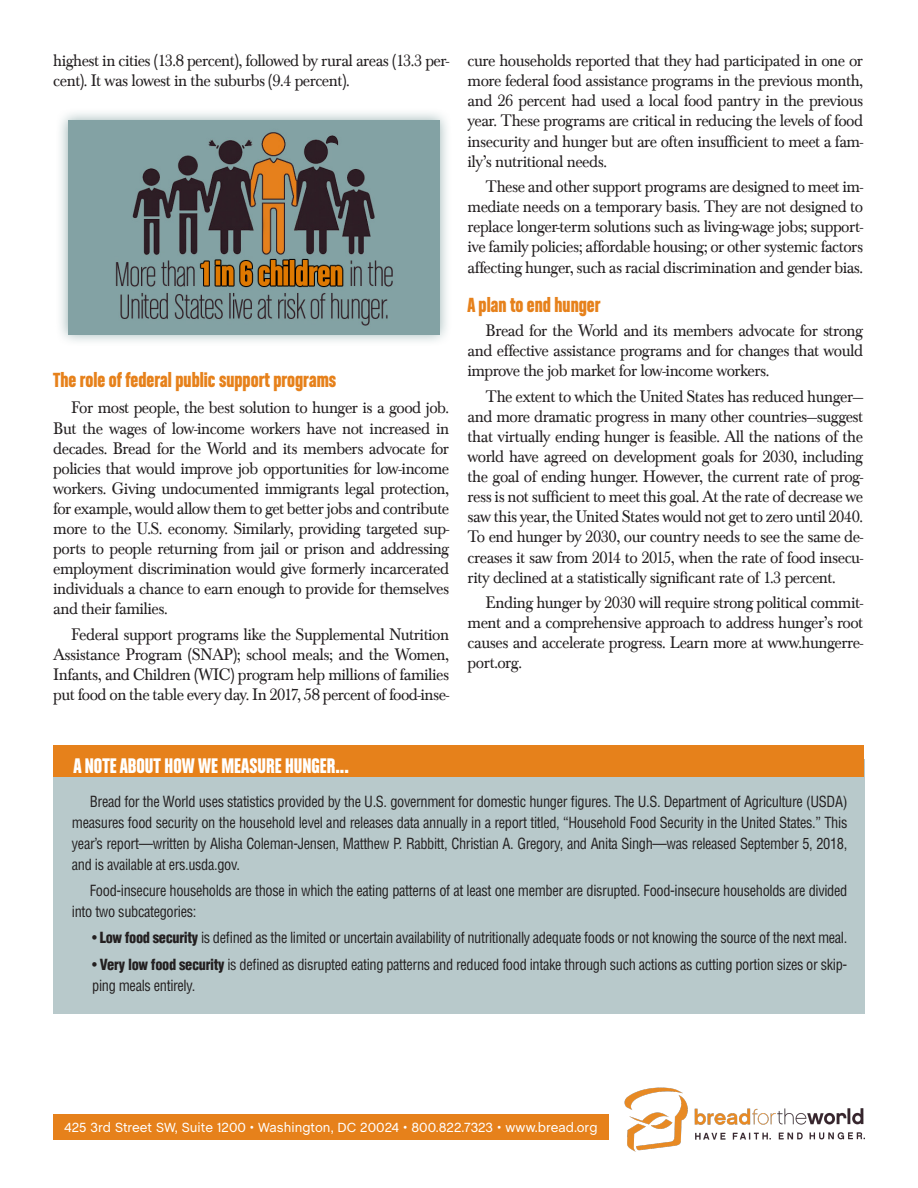
<style>
.page{position:relative;width:918px;height:1188px;background:#fff}
.page>*{position:absolute;margin:0;border:0;box-sizing:border-box;transform-origin:0 0}
.Subhead_-_Fact_Sheet{font:22.5px "Chalet Comprime Hong Kong Sixty";color:#fff}
.Subhead_-_Fact_Sheet-2{font:21.75px "Chalet Comprime Hong Kong Sixty";color:#e6811b}
.Body_text_-_Fact_She{font:17.25px/20.1px "Baskerville Com";letter-spacing:-.03em;color:#231f20;text-align:justify;scale:.96 1}
.Body_text_-_Fact_She-2{font:condensed 15px/21px "Helvetica";letter-spacing:-.025em;color:#231f20;scale:.96 1}
.t1{font:13.5px "Chalet";color:#fff}
.s1{font-weight:900}
</style>
<div class="page">
<div style="left:53px;top:1114px;width:555px;height:26px;background:#e6811b"></div>
<img style="left:624px;top:1087px;width:241px;height:65px">
<div style="left:53px;top:759px;width:812px;height:254px;background:#b8c9cb"></div>
<div style="left:53px;top:745px;width:811px;height:32px;background:#e6811b"></div>
<div style="left:55px;top:108px;width:397px;height:239px;background:#83a2a2;opacity:.83"></div>
<img style="left:68px;top:120px;width:371px;height:214px">
<p class="Body_text_-_Fact_She" style="left:53px;top:51px;width:414px">highest in cities (13.8 percent), followed by rural areas (13.3 per&shy;cent). It was lowest in the suburbs (9.4 percent).</p>
<p class="Subhead_-_Fact_Sheet-2" style="left:53px;top:367px;width:284px">The role of federal public support programs</p>
<p class="Body_text_-_Fact_She" style="left:53px;top:398px;width:414px;text-indent:18px">For most people, the best solution to hunger is a good job.<br>But the wages of low-income workers have not increased in decades. Bread for the World and its members advocate for policies that would improve job opportunities for low-income workers. Giving undocumented immigrants legal protection, for example, would allow them to get better jobs and contribute more to the U.S. economy. Similarly, providing targeted sup&shy;ports to people returning from jail or prison and addressing employment discrimination would give formerly incarcerated individuals a chance to earn enough to provide for themselves and their families.</p>
<p class="Body_text_-_Fact_She" style="left:53px;top:625px;width:414px;text-indent:18px">Federal support programs like the Supplemental Nutrition Assistance Program (SNAP); school meals; and the Women, Infants, and Children (WIC) program help millions of families put food on the table every day. In 2017, 58 percent of food-inse-</p>
<p class="Body_text_-_Fact_She" style="left:468px;top:51px;width:414px">cure households reported that they had participated in one or more federal food assistance programs in the previous month, and 26 percent had used a local food pantry in the previous year. These programs are critical in reducing the levels of food insecurity and hunger but are often insufficient to meet a fam&shy;ily’s nutritional needs.</p>
<p class="Body_text_-_Fact_She" style="left:468px;top:177px;width:414px;text-indent:18px">These and other support programs are designed to meet im&shy;mediate needs on a temporary basis. They are not designed to replace longer-term solutions such as living-wage jobs; support&shy;ive family policies; affordable housing; or other systemic factors affecting hunger, such as racial discrimination and gender bias.</p>
<p class="Subhead_-_Fact_Sheet-2" style="left:468px;top:292px;width:134px">A plan to end hunger</p>
<p class="Body_text_-_Fact_She" style="left:468px;top:321px;width:414px;text-indent:18px">Bread for the World and its members advocate for strong and effective assistance programs and for changes that would improve the job market for low-income workers.</p>
<p class="Body_text_-_Fact_She" style="left:468px;top:386px;width:414px;text-indent:18px">The extent to which the United States has reduced hunger— and more dramatic progress in many other countries—suggest that virtually ending hunger is feasible. All the nations of the world have agreed on development goals for 2030, including the goal of ending hunger. However, the current rate of prog&shy;ress is not sufficient to meet this goal. At the rate of decrease we saw this year, the United States would not get to zero until 2040.<br>To end hunger by 2030, our country needs to see the same de&shy;creases it saw from 2014 to 2015, when the rate of food insecu&shy;rity declined at a statistically significant rate of 1.3 percent.</p>
<p class="Body_text_-_Fact_She" style="left:468px;top:593px;width:414px;text-indent:18px">Ending hunger by 2030 will require strong political commit&shy;ment and a comprehensive approach to address hunger’s root causes and accelerate progress. Learn more at www.hungerre&shy;port.org.</p>
<p class="Subhead_-_Fact_Sheet" style="left:74px;top:752px;width:277px">A NOTE ABOUT HOW WE MEASURE HUNGER...</p>
<p class="Body_text_-_Fact_She-2" style="left:72px;top:790px;width:809px;text-align:justify;text-indent:18px">Bread for the World uses statistics provided by the U.S. government for domestic hunger figures. The U.S. Department of Agriculture (USDA) measures food security on the household level and releases data annually in a report titled, “Household Food Security in the United States.” This year’s report—written by Alisha Coleman-Jensen, Matthew P. Rabbitt, Christian A. Gregory, and Anita Singh—was released September 5, 2018, and is available at ers.usda.gov.</p>
<p class="Body_text_-_Fact_She-2" style="left:72px;top:880px;width:809px;text-indent:18px">Food-insecure households are those in which the eating patterns of at least one member are disrupted. Food-insecure households are divided into two subcategories:</p>
<p class="Body_text_-_Fact_She-2" style="left:92px;top:927px;width:788px">• <span class="s1">Low food security</span> is defined as the limited or uncertain availability of nutritionally adequate foods or not knowing the source of the next meal.</p>
<p class="Body_text_-_Fact_She-2" style="left:92px;top:954px;width:788px">• <span class="s1">Very low food security</span> is defined as disrupted eating patterns and reduced food intake through such actions as cutting portion sizes or skip&shy;ping meals entirely.</p>
<p class="t1" style="left:64px;top:1119px;width:535px">425 3rd Street SW, Suite 1200 • Washington, DC 20024 • 800.822.7323 • www.bread.org</p>
</div>
